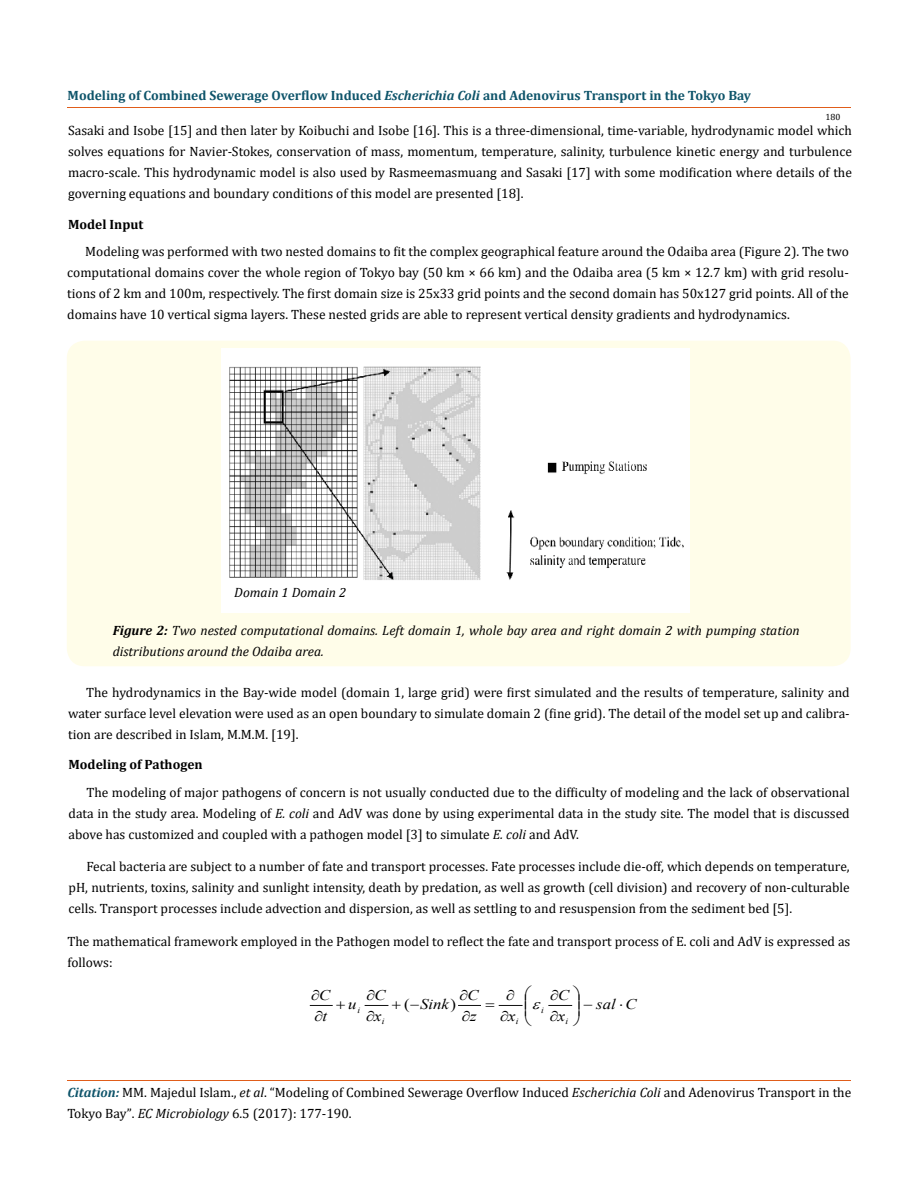
<style>
.page{position:relative;width:917px;height:1190px;background:#fff}
.page>*{position:absolute;margin:0;border:0;box-sizing:border-box;transform-origin:0 0}
.t1{font:italic 14.85px "Times New Roman";color:#000;scale:1.13 1}
.t2{font:13.5px/21px "Cambria";color:#000;text-align:justify}
.t3{font:italic 13.5px/21px "Cambria";color:#000}
.t4{font:700 13.5px "Cambria";color:#0e546a}
.t5{font:700 13.5px "Cambria";color:#000}
.t6{font:9px "Cambria";color:#000}
.t7{font:italic 8.7px "Times New Roman";color:#000;scale:1.13 1}
.s1{font-style:italic}
.s2{font-weight:700}
.s3{font-style:normal}
.s4{font-weight:700;font-style:italic;color:#0e546a}
.s5{font-size:13.35px}
</style>
<div class="page">
<hr style="left:67px;top:107px;width:783px;height:1px;background:#e05d1a">
<hr style="left:67px;top:1080px;width:783px;height:1px;background:#e05d1a">
<div style="left:67px;top:340px;width:783px;height:326px;background:#fffde9;border-radius:18px"></div>
<img style="left:221px;top:348px;width:469px;height:264px">
<div style="left:228px;top:587px;width:94px;height:14px;background:#fff"></div>
<svg style="left:549px;top:1005px;width:24px;height:1px"></svg>
<svg style="left:365px;top:1005px;width:24px;height:1px"></svg>
<svg style="left:310px;top:1005px;width:23px;height:1px"></svg>
<svg style="left:458px;top:1005px;width:65px;height:1px"></svg>
<p class="t4" style="left:68px;top:86px;width:685px">Modeling of Combined Sewerage Overflow Induced <span class="s1">Escherichia Coli</span> and Adenovirus Transport in the Tokyo Bay</p>
<p class="t6" style="left:825px;top:112px;width:16px">180</p>
<p class="t2" style="left:68px;top:120px;width:785px">Sasaki and Isobe [15] and then later by Koibuchi and Isobe [16]. This is a three-dimensional, time-variable, hydrodynamic model which solves equations for Navier-Stokes, conservation of mass, momentum, temperature, salinity, turbulence kinetic energy and turbulence macro-scale. This hydrodynamic model is also used by Rasmeemasmuang and Sasaki [17] with some modification where details of the governing equations and boundary conditions of this model are presented [18].</p>
<p class="t5" style="left:68px;top:215px;width:77px">Model Input</p>
<p class="t2" style="left:67px;top:241px;width:783px;text-indent:18px">Modeling was performed with two nested domains to fit the complex geographical feature around the Odaiba area (Figure 2). The two computational domains cover the whole region of Tokyo bay (50 km × 66 km) and the Odaiba area (5 km × 12.7 km) with grid resolu&shy;tions of 2 km and 100m, respectively. The first domain size is 25x33 grid points and the second domain has 50x127 grid points. All of the domains have 10 vertical sigma layers. These nested grids are able to represent vertical density gradients and hydrodynamics.</p>
<p class="t3" style="left:234px;top:581px;width:113px">Domain 1 Domain 2</p>
<p class="t3" style="left:113px;top:619px;width:688px"><span class="s2">Figure 2:</span> Two nested computational domains. Left domain 1, whole bay area and right domain 2 with pumping station distributions around the Odaiba area.</p>
<p class="t2" style="left:68px;top:682px;width:783px;text-indent:18px">The hydrodynamics in the Bay-wide model (domain 1, large grid) were first simulated and the results of temperature, salinity and water surface level elevation were used as an open boundary to simulate domain 2 (fine grid). The detail of the model set up and calibra&shy;tion are described in Islam, M.M.M. [19].</p>
<p class="t5" style="left:68px;top:755px;width:136px">Modeling of Pathogen</p>
<p class="t2" style="left:68px;top:781px;width:782px;text-indent:18px">The modeling of major pathogens of concern is not usually conducted due to the difficulty of modeling and the lack of observational data in the study area. Modeling of <span class="s1">E. coli</span> and AdV was done by using experimental data in the study site. The model that is discussed above has customized and coupled with a pathogen model [3] to simulate <span class="s1">E. coli</span> and AdV.</p>
<p class="t2" style="left:68px;top:856px;width:782px;text-indent:18px">Fecal bacteria are subject to a number of fate and transport processes. Fate processes include die-off, which depends on temperature, pH, nutrients, toxins, salinity and sunlight intensity, death by predation, as well as growth (cell division) and recovery of non-culturable cells. Transport processes include advection and dispersion, as well as settling to and resuspension from the sediment bed [5].</p>
<p class="t2" style="left:67px;top:930px;width:784px">The mathematical framework employed in the Pathogen model to reflect the fate and transport process of E. coli and AdV is expressed as follows:</p>
<p class="t1" style="left:583px;top:994px;width:49px">− sal C</p>
<p class="t1" style="left:549px;top:1005px;width:15px">∂x</p>
<p class="t1" style="left:550px;top:984px;width:19px">∂C</p>
<p class="t1" style="left:459px;top:984px;width:19px">∂C</p>
<p class="t1" style="left:311px;top:984px;width:19px">∂C</p>
<p class="t1" style="left:366px;top:984px;width:19px">∂C</p>
<p class="t1" style="left:404px;top:994px;width:47px"><span class="s3">(</span>−Sink<span class="s3">)</span></p>
<p class="t1" style="left:348px;top:994px;width:9px">u</p>
<p class="t7" style="left:357px;top:1004px;width:4px">i</p>
<p class="t7" style="left:541px;top:1004px;width:4px">i</p>
<p class="t1" style="left:462px;top:1005px;width:14px">∂z</p>
<p class="t1" style="left:500px;top:1005px;width:15px">∂x</p>
<p class="t1" style="left:314px;top:1005px;width:13px">∂t</p>
<p class="t1" style="left:366px;top:1005px;width:15px">∂x</p>
<p class="t7" style="left:382px;top:1015px;width:4px">i</p>
<p class="t7" style="left:516px;top:1015px;width:4px">i</p>
<p class="t7" style="left:565px;top:1015px;width:4px">i</p>
<p class="t2" style="left:67px;top:1082px;width:785px"><span class="s4">Citation:</span> MM. Majedul Islam., <span class="s1">et al</span>. “Modeling of Combined Sewerage Overflow Induced <span class="s1">Escherichia Coli</span> and Adenovirus Transport in the<br>Tokyo Bay”<span class="s5">.</span> <span class="s1">EC Microbiology</span> <span class="s5">6</span>.5 (2017): 177-190.</p>
</div>
